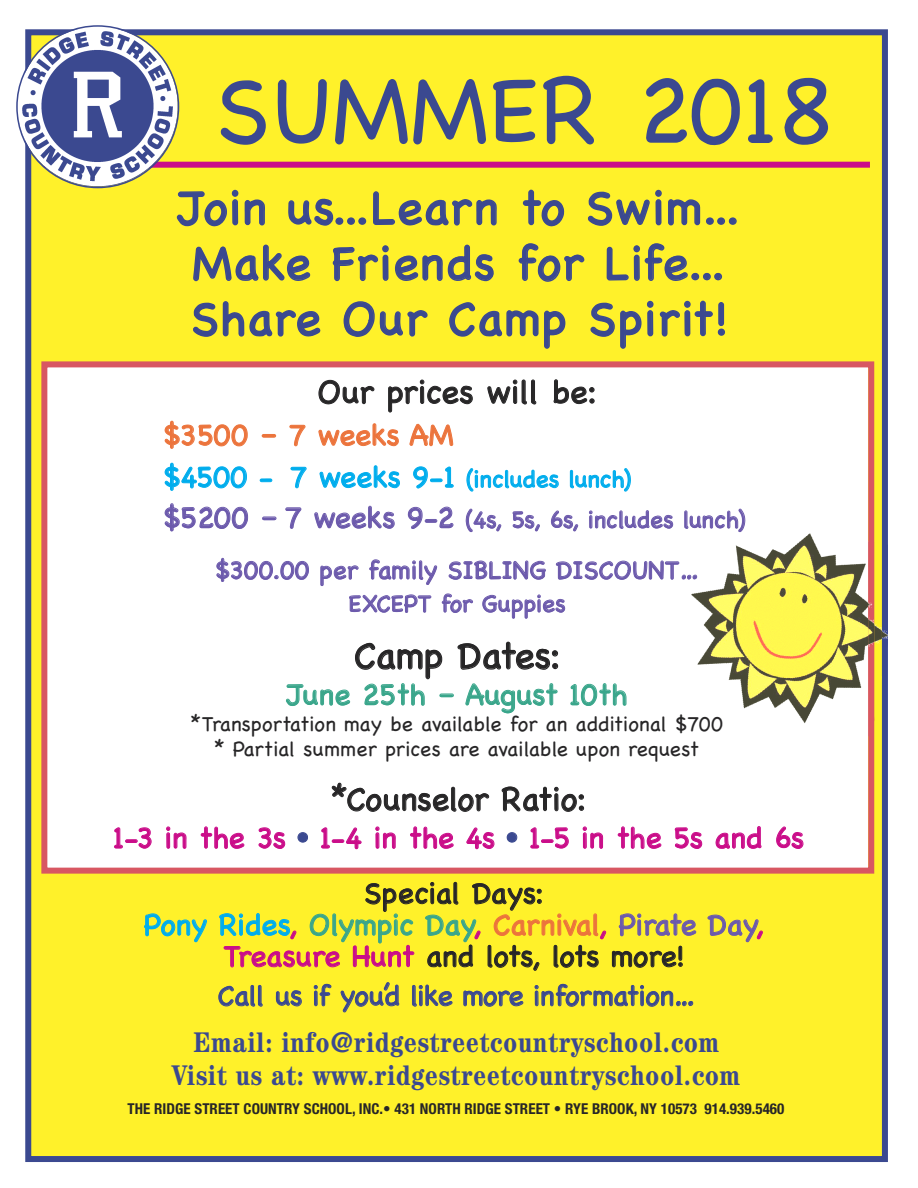
<style>
.page{position:relative;width:918px;height:1188px;background:#fff}
.page>*{position:absolute;margin:0;border:0;box-sizing:border-box;transform-origin:0 0}
.t1{font:94.5px "Chalkboard";color:#3b4990}
.t2{font:48px/55.5px "Chalkboard";letter-spacing:.03em;color:#3b4990}
.t3{font:37.5px "Chalkboard";letter-spacing:.005em;color:#272627}
.t4{font:33px "Chalkboard";color:#272627}
.t5{font:30px/31.5px "Chalkboard";color:#272627;text-align:center}
.t6{font:30px/42px "Chalkboard";color:#00aded}
.t7{font:30px "Chalkboard";color:#ca0d89}
.t8{font:30px "Chalkboard";letter-spacing:.005em;color:#3aa68b}
.t9{font:700 condensed 28.5px/33px "Century";letter-spacing:.035em;color:#3b4990;text-align:center}
.t10{font:28.5px "Chalkboard";letter-spacing:-.015em;color:#3b4990}
.t11{font:25.5px "Chalkboard";color:#6c5aac}
.t12{font:24px "Chalkboard";color:#6c5aac}
.t13{font:21px/25.5px "Chalkboard";color:#272627;text-align:center}
.t14{font:700 condensed 15px "Helvetica Neue";letter-spacing:.005em;color:#272627}
.s1{color:#ec743c}
.s2{font-size:24px}
.s3{font-size:30px}
.s4{font-size:24px;color:#3b4990}
.s5{color:#00aded}
.s6{color:#ca0d89}
.s7{color:#3aa68b}
.s8{color:#6c5aac}
</style>
<div class="page">
<div style="left:31px;top:35px;width:851px;height:1121px;background:#fff12a"></div>
<div style="left:25px;top:29px;width:863px;height:1133px;border:6px solid #3b4990"></div>
<div style="left:44px;top:162px;width:826px;height:6px;background:#ca0d89"></div>
<svg style="left:16px;top:25px;width:163px;height:163px"></svg>
<div style="left:47px;top:367px;width:821px;height:501px;background:#fff"></div>
<div style="left:41px;top:361px;width:833px;height:513px;border:6px solid #d85762"></div>
<img style="left:874px;top:542px;width:8px;height:178px">
<img style="left:882px;top:544px;width:6px;height:132px">
<img style="left:691px;top:513px;width:177px;height:223px">
<img style="left:868px;top:541px;width:6px;height:196px">
<h1 class="t1" style="left:214px;top:38px;width:619px">SUMMER 2018</h1>
<h2 class="t2" style="left:178px;top:181px;width:564px">Join us...Learn to Swim...<br>Make Friends for Life...<br>Share Our Camp Spirit!</h2>
<h3 class="t4" style="left:317px;top:367px;width:281px">Our prices will be:</h3>
<h3 class="t6" style="left:163px;top:415px;width:469px"><span class="s1">$3500 – 7 weeks AM<br></span>$4500 - 7 weeks 9-1 <span class="s2">(includes lunch)</span></h3>
<p class="t12" style="left:163px;top:501px;width:584px"><span class="s3">$5200 – 7 weeks 9-2</span> (4s, 5s, 6s, includes lunch)</p>
<p class="t11" style="left:215px;top:550px;width:485px">$300.00 per family SIBLING DISCOUNT…</p>
<p class="t12" style="left:348px;top:585px;width:219px">EXCEPT for Guppies</p>
<h3 class="t3" style="left:354px;top:627px;width:208px">Camp Dates:</h3>
<h3 class="t8" style="left:287px;top:671px;width:343px">June 25th – August 10th</h3>
<p class="t13" style="left:190px;top:711px;width:534px">*Transportation may be available for an additional $700 * Partial summer prices are available upon request</p>
<h3 class="t4" style="left:331px;top:774px;width:257px">*Counselor Ratio:</h3>
<h3 class="t7" style="left:113px;top:815px;width:693px">1-3 in the 3s <span class="s4">•</span> 1-4 in the 4s <span class="s4">•</span> 1-5 in the 5s and 6s</h3>
<h3 class="t5" style="left:144px;top:878px;width:622px">Special Days:<br><span class="s5">Pony Rides</span><span class="s6">,</span> <span class="s7">Olympic Day</span><span class="s6">,</span> <span class="s1">Carnival</span><span class="s6">,</span> <span class="s8">Pirate Day</span><span class="s6">,<br>Treasure Hunt</span> and lots, lots more!</h3>
<h3 class="t10" style="left:218px;top:974px;width:479px">Call us if you’d like more information…</h3>
<h3 class="t9" style="left:172px;top:1028px;width:569px">Email: info@ridgestreetcountryschool.com<br>Visit us at: www.ridgestreetcountryschool.com</h3>
<p class="t14" style="left:128px;top:1103px;width:658px">THE RIDGE STREET COUNTRY SCHOOL, INC.• 431 NORTH RIDGE STREET • RYE BROOK, NY 10573 914.939.5460</p>
</div>
